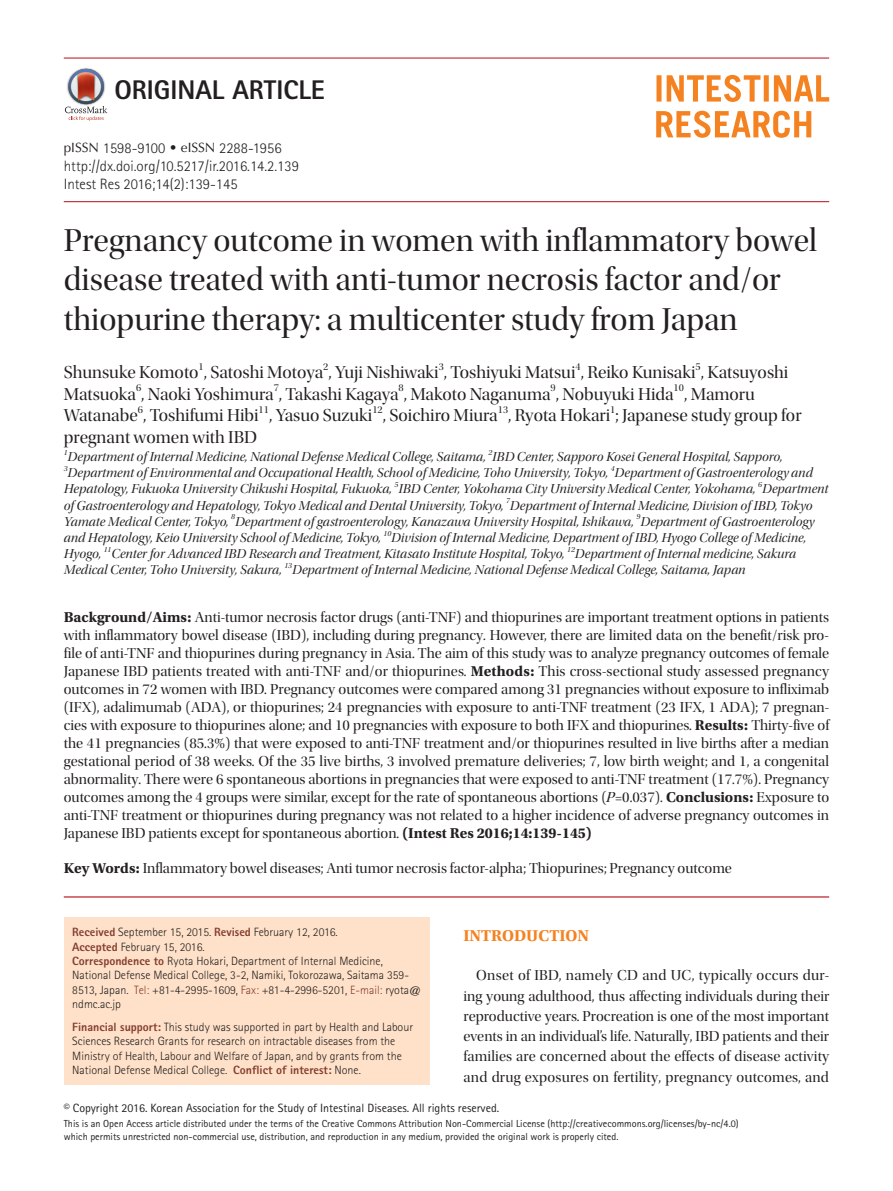
<style>
.page{position:relative;width:893px;height:1191px;background:#fff}
.page>*{position:absolute;margin:0;border:0;box-sizing:border-box;transform-origin:0 0}
.t1{font:33px/39.6px "Utopia Std Disp";color:#231f20}
.t2{font:800 27px "Rotis Sans Serif Std";color:#231f20}
.t3{font:18px "Utopia Std Disp";color:#231f20}
.t4{font:700 16.5px "Utopia Std";color:#f58220}
.t5{font:15px/18px "Utopia Std Disp";color:#231f20;text-align:justify}
.t6{font:300 15px/18px "Rotis Sans Serif Std";color:#231f20}
.t7{font:13.5px "Utopia Std Disp It";color:#231f20}
.t8{font:300 12px/14.4px "Rotis Sans Serif Std";color:#231f20}
.t9{font:12px "Rotis Sans Serif Std";color:#231f20}
.t10{font:10.5px "Utopia Std Disp";color:#231f20}
.t11{font:10.2px/12.3px "Rotis Sans Serif Std";color:#231f20}
.t12{font:7.8px "Utopia Std Disp It";color:#231f20}
.s1{font-family:"Optima LT Std";font-weight:400;font-size:13.5px}
.s2{font-family:"Utopia Std";font-weight:700}
.s3{font-style:italic}
.s4{font-weight:800;color:#843c2f}
.s5{color:#843c2f}
</style>
<div class="page">
<hr style="left:64px;top:58px;width:765px;height:1px;background:#b50e16">
<hr style="left:64px;top:201px;width:765px;height:1px;background:#b50e16">
<svg style="left:656px;top:111px;width:155px;height:27px"></svg>
<svg style="left:656px;top:75px;width:173px;height:27px"></svg>
<img style="left:80px;top:68px;width:12px;height:1px">
<svg style="left:65px;top:69px;width:42px;height:51px"></svg>
<hr style="left:64px;top:896px;width:765px;height:1px;background:#b50e16">
<div style="left:64px;top:917px;width:365px;height:167px;background:#fee1c8"></div>
<h2 class="t2" style="left:114px;top:73px;width:212px">ORIGINAL ARTICLE</h2>
<p class="t6" style="left:64px;top:139px;width:237px"><span class="s1">pISSN</span> 1598-9100 <span class="s1">• eISSN</span> 2288-1956 http://dx.doi.org/10.5217/ir.2016.14.2.139<br>Intest Res 2016;14(2):139-145</p>
<h1 class="t1" style="left:64px;top:221px;width:755px">Pregnancy outcome in women with inflammatory bowel disease treated with anti-tumor necrosis factor and/or thiopurine therapy: a multicenter study from Japan</h1>
<p class="t3" style="left:64px;top:363px;width:726px">Shunsuke Komoto , Satoshi Motoya , Yuji Nishiwaki , Toshiyuki Matsui , Reiko Kunisaki , Katsuyoshi</p>
<p class="t10" style="left:199px;top:361px;width:7px">1</p>
<p class="t10" style="left:323px;top:361px;width:7px">2</p>
<p class="t10" style="left:439px;top:361px;width:7px">3</p>
<p class="t10" style="left:575px;top:361px;width:7px">4</p>
<p class="t10" style="left:696px;top:361px;width:7px">5</p>
<p class="t3" style="left:64px;top:384px;width:611px">Matsuoka , Naoki Yoshimura , Takashi Kagaya , Makoto Naganuma , Nobuyuki Hida</p>
<p class="t10" style="left:136px;top:382px;width:7px">6</p>
<p class="t10" style="left:274px;top:382px;width:7px">7</p>
<p class="t10" style="left:399px;top:382px;width:7px">8</p>
<p class="t10" style="left:551px;top:382px;width:7px">9</p>
<p class="t10" style="left:674px;top:382px;width:12px">10</p>
<p class="t3" style="left:684px;top:384px;width:72px">, Mamoru</p>
<p class="t3" style="left:64px;top:406px;width:196px">Watanabe , Toshifumi Hibi</p>
<p class="t10" style="left:138px;top:404px;width:7px">6</p>
<p class="t10" style="left:259px;top:404px;width:12px">11</p>
<p class="t3" style="left:269px;top:406px;width:105px">, Yasuo Suzuki</p>
<p class="t10" style="left:372px;top:404px;width:12px">12</p>
<p class="t3" style="left:383px;top:406px;width:116px">, Soichiro Miura</p>
<p class="t10" style="left:498px;top:404px;width:12px">13</p>
<p class="t3" style="left:508px;top:406px;width:295px">, Ryota Hokari ; Japanese study group for</p>
<p class="t10" style="left:610px;top:404px;width:7px">1</p>
<p class="t3" style="left:64px;top:428px;width:195px">pregnant women with IBD</p>
<p class="t12" style="left:64px;top:448px;width:5px">1</p>
<p class="t7" style="left:68px;top:449px;width:420px">Department of Internal Medicine, National Defense Medical College, Saitama,</p>
<p class="t12" style="left:488px;top:448px;width:5px">2</p>
<p class="t7" style="left:492px;top:449px;width:292px">IBD Center, Sapporo Kosei General Hospital, Sapporo,</p>
<p class="t12" style="left:64px;top:464px;width:5px">3</p>
<p class="t7" style="left:68px;top:466px;width:542px">Department of Environmental and Occupational Health, School of Medicine, Toho University, Tokyo,</p>
<p class="t12" style="left:611px;top:464px;width:5px">4</p>
<p class="t7" style="left:615px;top:466px;width:200px">Department of Gastroenterology and</p>
<p class="t7" style="left:64px;top:482px;width:330px">Hepatology, Fukuoka University Chikushi Hospital, Fukuoka,</p>
<p class="t12" style="left:395px;top:480px;width:5px">5</p>
<p class="t7" style="left:398px;top:482px;width:359px">IBD Center, Yokohama City University Medical Center, Yokohama,</p>
<p class="t12" style="left:758px;top:480px;width:5px">6</p>
<p class="t7" style="left:762px;top:482px;width:68px">Department</p>
<p class="t7" style="left:64px;top:498px;width:441px">of Gastroenterology and Hepatology, Tokyo Medical and Dental University, Tokyo,</p>
<p class="t12" style="left:506px;top:496px;width:5px">7</p>
<p class="t7" style="left:510px;top:498px;width:304px">Department of Internal Medicine, Division of IBD, Tokyo</p>
<p class="t7" style="left:64px;top:514px;width:166px">Yamate Medical Center, Tokyo,</p>
<p class="t12" style="left:231px;top:513px;width:5px">8</p>
<p class="t7" style="left:235px;top:514px;width:400px">Department of gastroenterology, Kanazawa University Hospital, Ishikawa,</p>
<p class="t12" style="left:636px;top:513px;width:5px">9</p>
<p class="t7" style="left:640px;top:514px;width:176px">Department of Gastroenterology</p>
<p class="t7" style="left:64px;top:530px;width:319px">and Hepatology, Keio University School of Medicine, Tokyo,</p>
<p class="t12" style="left:384px;top:529px;width:9px">10</p>
<p class="t7" style="left:391px;top:530px;width:416px">Division of Internal Medicine, Department of IBD, Hyogo College of Medicine,</p>
<p class="t7" style="left:64px;top:547px;width:39px">Hyogo,</p>
<p class="t12" style="left:104px;top:545px;width:9px">11</p>
<p class="t7" style="left:111px;top:547px;width:455px">Center for Advanced IBD Research and Treatment, Kitasato Institute Hospital, Tokyo,</p>
<p class="t12" style="left:567px;top:545px;width:9px">12</p>
<p class="t7" style="left:575px;top:547px;width:223px">Department of Internal medicine, Sakura</p>
<p class="t7" style="left:64px;top:563px;width:220px">Medical Center, Toho University, Sakura,</p>
<p class="t12" style="left:284px;top:561px;width:9px">13</p>
<p class="t7" style="left:292px;top:563px;width:455px">Department of Internal Medicine, National Defense Medical College, Saitama, Japan</p>
<p class="t5" style="left:64px;top:608px;width:767px"><span class="s2">Background/Aims:</span> Anti-tumor necrosis factor drugs (anti-TNF) and thiopurines are important treatment options in patients with inflammatory bowel disease (IBD), including during pregnancy. However, there are limited data on the benefit/risk pro&shy;file of anti-TNF and thiopurines during pregnancy in Asia. The aim of this study was to analyze pregnancy outcomes of female Japanese IBD patients treated with anti-TNF and/or thiopurines. <span class="s2">Methods:</span> This cross-sectional study assessed pregnancy outcomes in 72 women with IBD. Pregnancy outcomes were compared among 31 pregnancies without exposure to infliximab (IFX), adalimumab (ADA), or thiopurines; 24 pregnancies with exposure to anti-TNF treatment (23 IFX, 1 ADA); 7 pregnan&shy;cies with exposure to thiopurines alone; and 10 pregnancies with exposure to both IFX and thiopurines. <span class="s2">Results:</span> Thirty-five of the 41 pregnancies (85.3%) that were exposed to anti-TNF treatment and/or thiopurines resulted in live births after a median gestational period of 38 weeks. Of the 35 live births, 3 involved premature deliveries; 7, low birth weight; and 1, a congenital abnormality. There were 6 spontaneous abortions in pregnancies that were exposed to anti-TNF treatment (17.7%). Pregnancy outcomes among the 4 groups were similar, except for the rate of spontaneous abortions (<span class="s3">P</span>=0.037). <span class="s2">Conclusions:</span> Exposure to anti-TNF treatment or thiopurines during pregnancy was not related to a higher incidence of adverse pregnancy outcomes in Japanese IBD patients except for spontaneous abortion. <span class="s2">(Intest Res 2016;14:139-145)</span></p>
<p class="t5" style="left:64px;top:859px;width:670px"><span class="s2">Key Words:</span> Inflammatory bowel diseases; Anti tumor necrosis factor-alpha; Thiopurines; Pregnancy outcome</p>
<p class="t8" style="left:72px;top:925px;width:350px"><span class="s4">Received</span> September 15, 2015. <span class="s4">Revised</span> February 12, 2016.<br><span class="s4">Accepted</span> February 15, 2016.<br><span class="s4">Correspondence to</span> Ryota Hokari, Department of Internal Medicine, National Defense Medical College, 3-2, Namiki, Tokorozawa, Saitama 359- 8513, Japan. <span class="s5">Tel:</span> +81-4-2995-1609, <span class="s5">Fax:</span> +81-4-2996-5201, <span class="s5">E-mail:</span> ryota@ ndmc.ac.jp</p>
<p class="t8" style="left:72px;top:1019px;width:342px"><span class="s4">Financial support:</span> This study was supported in part by Health and Labour Sciences Research Grants for research on intractable diseases from the Ministry of Health, Labour and Welfare of Japan, and by grants from the National Defense Medical College. <span class="s4">Conflict of interest:</span> None.</p>
<p class="t4" style="left:463px;top:926px;width:127px">INTRODUCTION</p>
<p class="t5" style="left:463px;top:965px;width:367px;line-height:20.2px;text-indent:13px">Onset of IBD, namely CD and UC, typically occurs dur&shy;ing young adulthood, thus affecting individuals during their reproductive years. Procreation is one of the most important events in an individual’s life. Naturally, IBD patients and their families are concerned about the effects of disease activity and drug exposures on fertility, pregnancy outcomes, and</p>
<p class="t9" style="left:64px;top:1101px;width:437px">© Copyright 2016. Korean Association for the Study of Intestinal Diseases. All rights reserved.</p>
<p class="t11" style="left:64px;top:1117px;width:676px">This is an Open Access article distributed under the terms of the Creative Commons Attribution Non-Commercial License (http://creativecommons.org/licenses/by-nc/4.0) which permits unrestricted non-commercial use, distribution, and reproduction in any medium, provided the original work is properly cited.</p>
</div>
